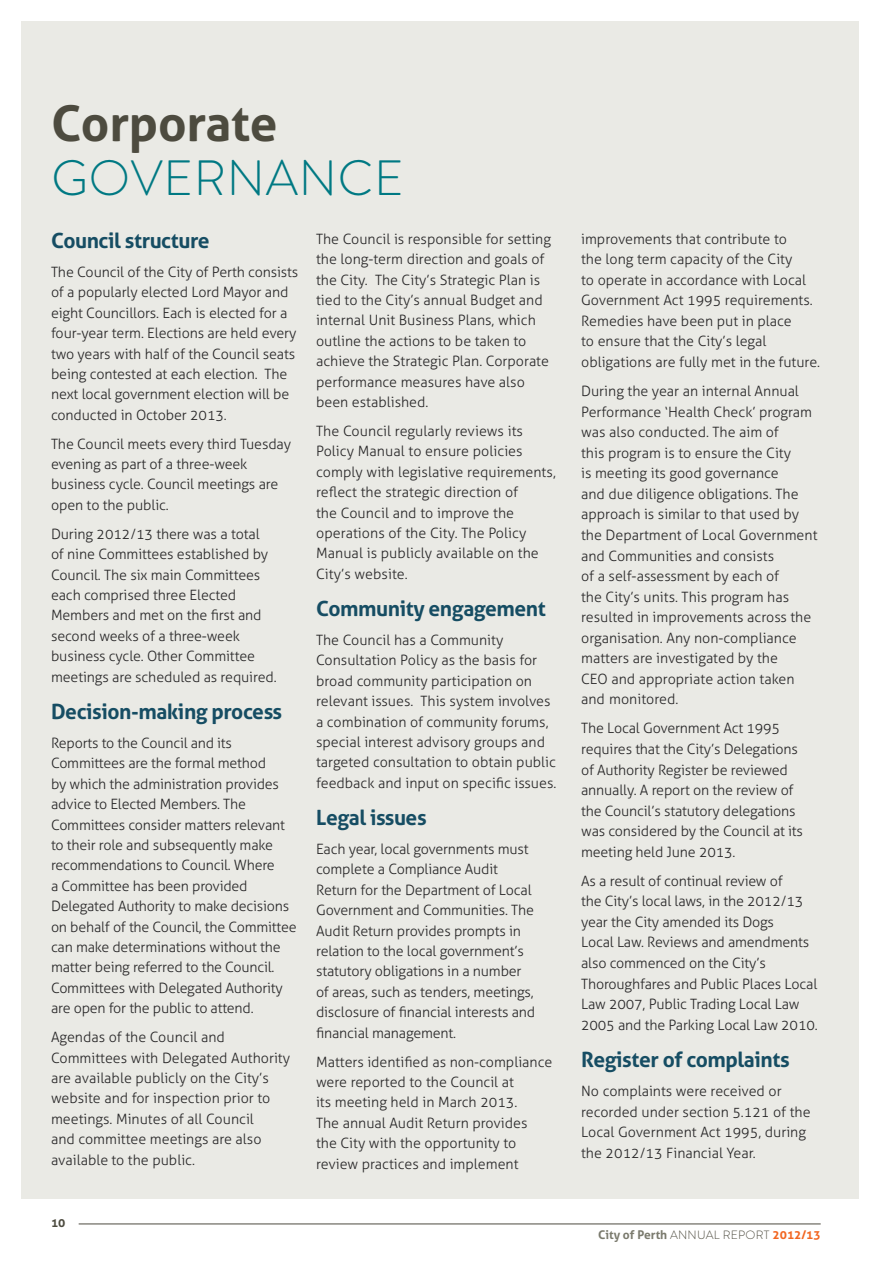
<style>
.page{position:relative;width:893px;height:1263px;background:#fff}
.page>*{position:absolute;margin:0;border:0;box-sizing:border-box;transform-origin:0 0}
.t1{font:300 49.5px "Brandon Grotesque";letter-spacing:.015em;color:#007983}
.t2{font:700 49.5px "Aller";letter-spacing:-.005em;color:#4d4b3f}
.t3{font:700 21px "Aller";letter-spacing:-.02em;color:#164d63}
.t4{font:300 14.25px/20.4px "Aller";letter-spacing:-.01em;color:#292829}
.t5{font:300 12px "Brandon Grotesque";letter-spacing:.02em;color:#4d4b3f}
.t6{font:700 12px "Aller";color:#4d4b3f}
.s1{font-family:"Aller";font-weight:700;color:#7a7a6d}
.s2{font-family:"Aller";font-weight:700;color:#f26722}
</style>
<div class="page">
<div style="left:21px;top:21px;width:837px;height:1178px;background:#eaeae5"></div>
<hr style="left:79px;top:1224px;width:742px;height:1px;background:#4d4b3f">
<h1 class="t2" style="left:51px;top:93px;width:228px">Corporate</h1>
<h1 class="t1" style="left:51px;top:144px;width:354px">GOVERNANCE</h1>
<h2 class="t3" style="left:51px;top:228px;width:160px">Council structure</h2>
<p class="t4" style="left:51px;top:262px;width:249px">The Council of the City of Perth consists of a popularly elected Lord Mayor and eight Councillors. Each is elected for a four-year term. Elections are held every two years with half of the Council seats being contested at each election. The next local government election will be conducted in October 2013.</p>
<p class="t4" style="left:51px;top:433px;width:242px">The Council meets every third Tuesday evening as part of a three-week business cycle. Council meetings are open to the public.</p>
<p class="t4" style="left:51px;top:523px;width:227px">During 2012/13 there was a total<br>of nine Committees established by<br>Council. The six main Committees each comprised three Elected<br>Members and met on the first and second weeks of a three-week business cycle. Other Committee meetings are scheduled as required.</p>
<h2 class="t3" style="left:51px;top:698px;width:233px">Decision-making process</h2>
<p class="t4" style="left:51px;top:733px;width:247px">Reports to the Council and its Committees are the formal method<br>by which the administration provides advice to Elected Members. The Committees consider matters relevant to their role and subsequently make recommendations to Council. Where<br>a Committee has been provided Delegated Authority to make decisions on behalf of the Council, the Committee can make determinations without the matter being referred to the Council.<br>Committees with Delegated Authority are open for the public to attend.</p>
<p class="t4" style="left:51px;top:1027px;width:241px">Agendas of the Council and<br>Committees with Delegated Authority are available publicly on the City’s website and for inspection prior to meetings. Minutes of all Council<br>and committee meetings are also available to the public.</p>
<p class="t4" style="left:316px;top:228px;width:236px">The Council is responsible for setting the long-term direction and goals of the City. The City’s Strategic Plan is tied to the City’s annual Budget and internal Unit Business Plans, which outline the actions to be taken to achieve the Strategic Plan. Corporate performance measures have also been established.</p>
<p class="t4" style="left:316px;top:421px;width:241px">The Council regularly reviews its<br>Policy Manual to ensure policies comply with legislative requirements, reflect the strategic direction of<br>the Council and to improve the operations of the City. The Policy<br>Manual is publicly available on the<br>City’s website.</p>
<h2 class="t3" style="left:316px;top:596px;width:231px">Community engagement</h2>
<p class="t4" style="left:316px;top:630px;width:242px">The Council has a Community Consultation Policy as the basis for broad community participation on relevant issues. This system involves a combination of community forums, special interest advisory groups and targeted consultation to obtain public feedback and input on specific issues.</p>
<h2 class="t3" style="left:316px;top:805px;width:112px">Legal issues</h2>
<p class="t4" style="left:316px;top:839px;width:221px">Each year, local governments must complete a Compliance Audit Return for the Department of Local Government and Communities. The Audit Return provides prompts in relation to the local government’s statutory obligations in a number of areas, such as tenders, meetings, disclosure of financial interests and financial management.</p>
<p class="t4" style="left:316px;top:1051px;width:238px">Matters identified as non-compliance were reported to the Council at<br>its meeting held in March 2013.<br>The annual Audit Return provides<br>the City with the opportunity to review practices and implement</p>
<p class="t6" style="left:51px;top:1215px;width:16px">10</p>
<p class="t4" style="left:581px;top:228px;width:240px">improvements that contribute to<br>the long term capacity of the City<br>to operate in accordance with Local Government Act 1995 requirements.<br>Remedies have been put in place<br>to ensure that the City’s legal obligations are fully met in the future.</p>
<p class="t4" style="left:581px;top:381px;width:238px">During the year an internal Annual<br>Performance ‘Health Check’ program was also conducted. The aim of<br>this program is to ensure the City<br>is meeting its good governance<br>and due diligence obligations. The approach is similar to that used by the Department of Local Government and Communities and consists<br>of a self-assessment by each of<br>the City’s units. This program has resulted in improvements across the organisation. Any non-compliance matters are investigated by the<br>CEO and appropriate action taken and monitored.</p>
<p class="t4" style="left:581px;top:718px;width:223px">The Local Government Act 1995 requires that the City’s Delegations of Authority Register be reviewed annually. A report on the review of the Council’s statutory delegations was considered by the Council at its meeting held June 2013.</p>
<p class="t4" style="left:581px;top:870px;width:238px">As a result of continual review of<br>the City’s local laws, in the 2012/13 year the City amended its Dogs<br>Local Law. Reviews and amendments also commenced on the City’s Thoroughfares and Public Places Local Law 2007, Public Trading Local Law 2005 and the Parking Local Law 2010.</p>
<h2 class="t3" style="left:581px;top:1047px;width:210px">Register of complaints</h2>
<p class="t4" style="left:581px;top:1081px;width:231px">No complaints were received or recorded under section 5.121 of the<br>Local Government Act 1995, during the 2012/13 Financial Year.</p>
<p class="t5" style="left:598px;top:1227px;width:224px"><span class="s1">City of Perth</span> ANNUAL REPORT <span class="s2">2012/13</span></p>
</div>
